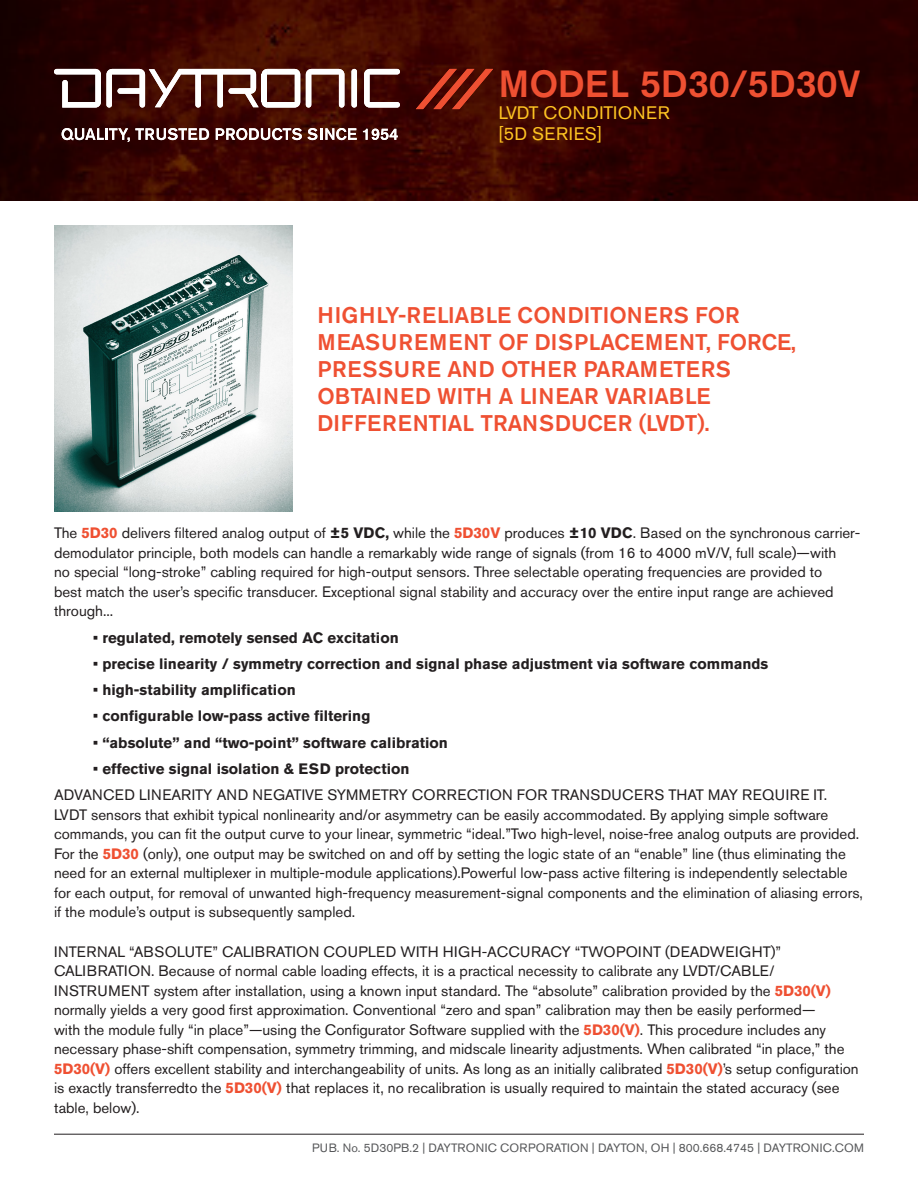
<style>
.page{position:relative;width:918px;height:1188px;background:#fff}
.page>*{position:absolute;margin:0;border:0;box-sizing:border-box;transform-origin:0 0}
.Orange_Model_Number{font:500 37.5px "Akzidenz Grotesk BE";color:#ef5032}
.Orange_Header_Block{font:500 22.5px/27px "Akzidenz Grotesk BE";color:#ef5032}
.Yellow_Header_Type{font:18px "Akzidenz Grotesk BE";letter-spacing:.02em;color:#fec422}
.Last_Sentence_of_Bod{font:15px/19.5px "Akzidenz Grotesk BE";color:#231f20}
.Body_Copy{font:15px/19.5px "Akzidenz Grotesk BE";color:#231f20}
.Bullets{font:700 15px "Akzidenz Grotesk BE";color:#231f20}
.Footer_Copy{font:12px "Akzidenz Grotesk BE";color:#57585a}
.s1{font-weight:700;color:#ef5032}
.s2{font-weight:700}
</style>
<div class="page">
<hr style="left:54px;top:1134px;width:810px;height:1px;background:#231f20">
<img style="left:0;top:0;width:918px;height:201px">
<div style="left:351px;top:69px;width:6px;height:39px;background:#fff;border-radius:3px"></div>
<svg style="left:54px;top:69px;width:246px;height:39px"></svg>
<svg style="left:364px;top:69px;width:36px;height:39px"></svg>
<svg style="left:306px;top:69px;width:38px;height:39px"></svg>
<svg style="left:62px;top:128px;width:147px;height:14px"></svg>
<svg style="left:216px;top:128px;width:141px;height:12px"></svg>
<svg style="left:363px;top:129px;width:35px;height:11px"></svg>
<svg style="left:416px;top:69px;width:77px;height:40px;background:#761d0f"></svg>
<img style="left:54px;top:226px;width:239px;height:286px">
<p class="Orange_Model_Number" style="left:499px;top:61px;width:363px">MODEL 5D30/5D30V</p>
<p class="Yellow_Header_Type" style="left:499px;top:102px;width:172px">LVDT CONDITIONER</p>
<p class="Yellow_Header_Type" style="left:499px;top:123px;width:104px">[5D SERIES]</p>
<p class="Orange_Header_Block" style="left:318px;top:301px;width:480px">HIGHLY-RELIABLE CONDITIONERS FOR MEASUREMENT OF DISPLACEMENT, FORCE, PRESSURE AND OTHER PARAMETERS OBTAINED WITH A LINEAR VARIABLE DIFFERENTIAL TRANSDUCER (LVDT).</p>
<p class="Body_Copy" style="left:54px;top:523px;width:808px">The <span class="s1">5D30</span> delivers filtered analog output of <span class="s2">±5 VDC,</span> while the <span class="s1">5D30V</span> produces <span class="s2">±10 VDC</span>. Based on the synchronous carrier&shy;demodulator principle, both models can handle a remarkably wide range of signals (from 16 to 4000 mV/V, full scale)—with<br>no special “long-stroke” cabling required for high-output sensors. Three selectable operating frequencies are provided to<br>best match the user’s specific transducer. Exceptional signal stability and accuracy over the entire input range are achieved through...</p>
<p class="Bullets" style="left:93px;top:629px;width:307px">• regulated, remotely sensed AC excitation</p>
<p class="Bullets" style="left:93px;top:655px;width:677px">• precise linearity / symmetry correction and signal phase adjustment via software commands</p>
<p class="Bullets" style="left:93px;top:681px;width:204px">• high-stability amplification</p>
<p class="Bullets" style="left:93px;top:707px;width:279px">• configurable low-pass active filtering</p>
<p class="Bullets" style="left:93px;top:734px;width:356px">• “absolute” and “two-point” software calibration</p>
<p class="Bullets" style="left:93px;top:760px;width:318px">• effective signal isolation &amp; ESD protection</p>
<p class="Last_Sentence_of_Bod" style="left:54px;top:785px;width:811px">ADVANCED LINEARITY AND NEGATIVE SYMMETRY CORRECTION FOR TRANSDUCERS THAT MAY REQUIRE IT.<br>LVDT sensors that exhibit typical nonlinearity and/or asymmetry can be easily accommodated. By applying simple software commands, you can fit the output curve to your linear, symmetric “ideal.”Two high-level, noise-free analog outputs are provided.<br>For the <span class="s1">5D30</span> (only), one output may be switched on and off by setting the logic state of an “enable” line (thus eliminating the need for an external multiplexer in multiple-module applications).Powerful low-pass active filtering is independently selectable for each output, for removal of unwanted high-frequency measurement-signal components and the elimination of aliasing errors, if the module’s output is subsequently sampled.</p>
<p class="Last_Sentence_of_Bod" style="left:54px;top:942px;width:806px">INTERNAL “ABSOLUTE” CALIBRATION COUPLED WITH HIGH-ACCURACY “TWOPOINT (DEADWEIGHT)” CALIBRATION. Because of normal cable loading effects, it is a practical necessity to calibrate any LVDT/CABLE/ INSTRUMENT system after installation, using a known input standard. The “absolute” calibration provided by the <span class="s1">5D30(V) </span>normally yields a very good first approximation. Conventional “zero and span” calibration may then be easily performed—<br>with the module fully “in place”—using the Configurator Software supplied with the <span class="s1">5D30(V)</span>. This procedure includes any necessary phase-shift compensation, symmetry trimming, and midscale linearity adjustments. When calibrated “in place,” the <span class="s1">5D30(V)</span> offers excellent stability and interchangeability of units. As long as an initially calibrated <span class="s1">5D30(V)</span>’s setup configuration is exactly transferredto the <span class="s1">5D30(V)</span> that replaces it, no recalibration is usually required to maintain the stated accuracy (see table, below).</p>
<p class="Footer_Copy" style="left:312px;top:1140px;width:553px">PUB. No. 5D30PB.2 | DAYTRONIC CORPORATION | DAYTON, OH | 800.668.4745 | DAYTRONIC.COM</p>
</div>
